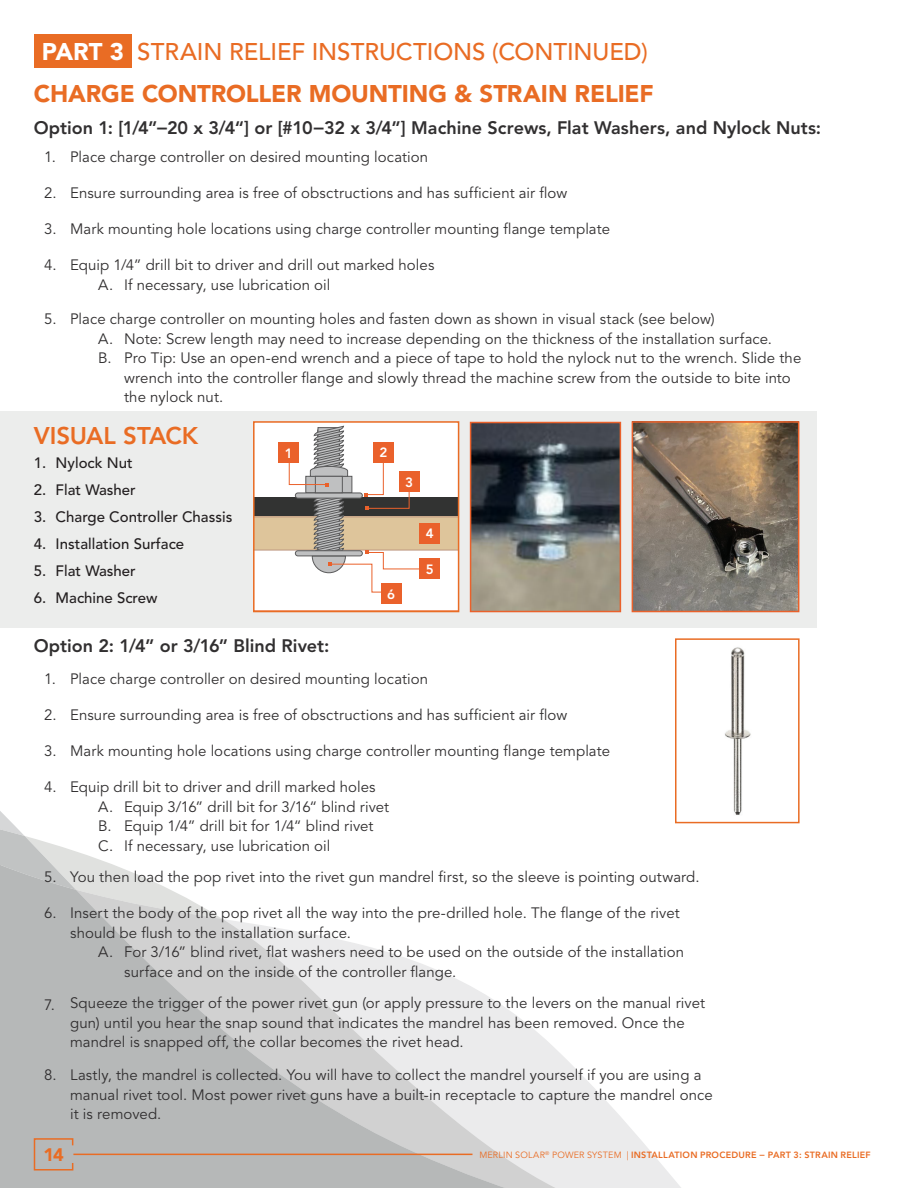
<style>
.page{position:relative;width:918px;height:1188px;background:#fff}
.page>*{position:absolute;margin:0;border:0;box-sizing:border-box;transform-origin:0 0}
._16pt_Avenir__65_Med{font:500 24px "Avenir LT Std";letter-spacing:-.005em;color:#e96c24}
._16pt_Avenir__65_Med-2{font:900 24px "Avenir LT Std";letter-spacing:-.005em;color:#e96c24}
._16pt_Avenir__65_Med-3{font:800 24px "Avenir LT Std";letter-spacing:-.005em;color:#e96c24}
._12pt_Avenir__85_Hea{font:800 18px "Avenir LT Std";color:#312f30}
.t1{font:900 18px "Avenir LT Std";color:#e96c24}
._10pt_Avenir__45_Boo{font:15px/19.5px "Avenir LT Std";letter-spacing:.005em;color:#312f30}
.t2{font:500 15px "Avenir LT Std";color:#231f20}
.t3{font:800 13.35px "Avenir LT Std";color:#fff}
.t4{font:800 9px "Avenir LT Std";letter-spacing:.025em;color:#e96c24}
.s1{font-weight:900;color:#fff}
.s2{font-weight:400}
</style>
<div class="page">
<svg style="left:585px;top:823px;width:215px;height:365px"></svg>
<svg style="left:549px;top:1043px;width:36px;height:145px;background:#ededee"></svg>
<svg style="left:0;top:811px;width:97px;height:48px"></svg>
<svg style="left:0;top:859px;width:549px;height:329px"></svg>
<svg style="left:33px;top:1137px;width:41px;height:34px"></svg>
<hr style="left:73px;top:1154px;width:399px;height:1px;background:#e96c24">
<div style="left:34px;top:34px;width:97px;height:33px;background:#e96c24"></div>
<div style="left:0;top:411px;width:817px;height:217px;background:#ecedec"></div>
<img style="left:635px;top:424px;width:161px;height:185px">
<div style="left:632px;top:421px;width:167px;height:191px;border:2px solid #ea612b"></div>
<img style="left:473px;top:425px;width:145px;height:184px">
<div style="left:470px;top:422px;width:151px;height:190px;border:2px solid #ea612b"></div>
<img style="left:725px;top:647px;width:26px;height:168px">
<div style="left:675px;top:638px;width:125px;height:185px;border:2px solid #e96c24"></div>
<svg style="left:256px;top:424px;width:200px;height:185px;background:#d9cabf"></svg>
<div style="left:253px;top:421px;width:206px;height:191px;border:2px solid #e96c24"></div>
<p class="_16pt_Avenir__65_Med" style="left:42px;top:38px;width:607px"><span class="s1">PART 3</span> STRAIN RELIEF INSTRUCTIONS (CONTINUED)</p>
<p class="_16pt_Avenir__65_Med-2" style="left:34px;top:79px;width:622px">CHARGE CONTROLLER MOUNTING &amp; STRAIN RELIEF</p>
<p class="_12pt_Avenir__85_Hea" style="left:34px;top:117px;width:789px">Option 1: [1/4”−20 x 3/4“] or [#10−32 x 3/4”] Machine Screws, Flat Washers, and Nylock Nuts:</p>
<p class="_10pt_Avenir__45_Boo" style="left:44px;top:148px;width:13px">1.</p>
<p class="_10pt_Avenir__45_Boo" style="left:44px;top:184px;width:14px">2.</p>
<p class="_10pt_Avenir__45_Boo" style="left:44px;top:220px;width:14px">3.</p>
<p class="_10pt_Avenir__45_Boo" style="left:44px;top:256px;width:14px">4.</p>
<p class="_10pt_Avenir__45_Boo" style="left:44px;top:310px;width:14px">5.</p>
<p class="_10pt_Avenir__45_Boo" style="left:70px;top:148px;width:360px">Place charge controller on desired mounting location</p>
<p class="_10pt_Avenir__45_Boo" style="left:70px;top:184px;width:499px">Ensure surrounding area is free of obsctructions and has sufficient air flow</p>
<p class="_10pt_Avenir__45_Boo" style="left:70px;top:220px;width:541px">Mark mounting hole locations using charge controller mounting flange template</p>
<p class="_10pt_Avenir__45_Boo" style="left:124px;top:256px;width:312px;text-indent:-54px">Equip 1/4” drill bit to driver and drill out marked holes<br>If necessary, use lubrication oil</p>
<p class="_10pt_Avenir__45_Boo" style="left:124px;top:310px;width:679px;text-indent:-54px">Place charge controller on mounting holes and fasten down as shown in visual stack (see below)<br>Note: Screw length may need to increase depending on the thickness of the installation surface.<br>Pro Tip: Use an open-end wrench and a piece of tape to hold the nylock nut to the wrench. Slide the wrench into the controller flange and slowly thread the machine screw from the outside to bite into the nylock nut.</p>
<p class="_10pt_Avenir__45_Boo" style="left:98px;top:275px;width:16px">A.</p>
<p class="_10pt_Avenir__45_Boo" style="left:98px;top:329px;width:16px">A.<br>B.</p>
<p class="_16pt_Avenir__65_Med-3" style="left:34px;top:421px;width:166px">VISUAL STACK</p>
<p class="t2" style="left:34px;top:454px;width:14px">1.</p>
<p class="t2" style="left:34px;top:481px;width:14px">2.</p>
<p class="t2" style="left:34px;top:508px;width:14px">3.</p>
<p class="t2" style="left:34px;top:535px;width:14px">4.</p>
<p class="t2" style="left:34px;top:562px;width:14px">5.</p>
<p class="t2" style="left:34px;top:589px;width:14px">6.</p>
<p class="t2" style="left:56px;top:454px;width:78px">Nylock Nut</p>
<p class="t2" style="left:56px;top:481px;width:82px">Flat Washer</p>
<p class="t2" style="left:56px;top:508px;width:178px">Charge Controller Chassis</p>
<p class="t2" style="left:56px;top:535px;width:130px">Installation Surface</p>
<p class="t2" style="left:56px;top:562px;width:82px">Flat Washer</p>
<p class="t2" style="left:56px;top:589px;width:103px">Machine Screw</p>
<p class="t3" style="left:285px;top:445px;width:9px">1</p>
<p class="_12pt_Avenir__85_Hea" style="left:34px;top:635px;width:297px">Option 2: 1/4” or 3/16” Blind Rivet:</p>
<p class="t3" style="left:379px;top:445px;width:9px">2</p>
<p class="t3" style="left:405px;top:474px;width:9px">3</p>
<p class="t3" style="left:387px;top:586px;width:9px">6</p>
<p class="t3" style="left:426px;top:526px;width:9px">4</p>
<p class="t3" style="left:426px;top:562px;width:9px">5</p>
<p class="_10pt_Avenir__45_Boo" style="left:44px;top:670px;width:13px">1.</p>
<p class="_10pt_Avenir__45_Boo" style="left:44px;top:706px;width:14px">2.</p>
<p class="_10pt_Avenir__45_Boo" style="left:44px;top:742px;width:14px">3.</p>
<p class="_10pt_Avenir__45_Boo" style="left:44px;top:778px;width:14px">4.</p>
<p class="_10pt_Avenir__45_Boo" style="left:44px;top:868px;width:14px">5.</p>
<p class="_10pt_Avenir__45_Boo" style="left:44px;top:904px;width:14px">6.</p>
<p class="_10pt_Avenir__45_Boo" style="left:44px;top:995px;width:12px">7.</p>
<p class="_10pt_Avenir__45_Boo" style="left:44px;top:1066px;width:14px">8.</p>
<p class="_10pt_Avenir__45_Boo" style="left:70px;top:670px;width:360px">Place charge controller on desired mounting location</p>
<p class="_10pt_Avenir__45_Boo" style="left:70px;top:706px;width:499px">Ensure surrounding area is free of obsctructions and has sufficient air flow</p>
<p class="_10pt_Avenir__45_Boo" style="left:70px;top:742px;width:541px">Mark mounting hole locations using charge controller mounting flange template</p>
<p class="_10pt_Avenir__45_Boo" style="left:124px;top:778px;width:267px;text-indent:-54px">Equip drill bit to driver and drill marked holes Equip 3/16” drill bit for 3/16“ blind rivet Equip 1/4” drill bit for 1/4“ blind rivet<br>If necessary, use lubrication oil</p>
<p class="_10pt_Avenir__45_Boo" style="left:70px;top:868px;width:631px">You then load the pop rivet into the rivet gun mandrel first, so the sleeve is pointing outward.</p>
<p class="_10pt_Avenir__45_Boo" style="left:70px;top:904px;width:611px">Insert the body of the pop rivet all the way into the pre-drilled hole. The flange of the rivet</p>
<p class="_10pt_Avenir__45_Boo" style="left:70px;top:923px;width:282px">should be flush to the installation surface.</p>
<p class="_10pt_Avenir__45_Boo" style="left:124px;top:943px;width:561px">For 3/16” blind rivet, flat washers need to be used on the outside of the installation</p>
<p class="_10pt_Avenir__45_Boo" style="left:124px;top:962px;width:334px">surface and on the inside of the controller flange.</p>
<p class="_10pt_Avenir__45_Boo" style="left:70px;top:994px;width:636px">Squeeze the trigger of the power rivet gun (or apply pressure to the levers on the manual rivet gun) until you hear the snap sound that indicates the mandrel has been removed. Once the mandrel is snapped off, the collar becomes the rivet head.</p>
<p class="_10pt_Avenir__45_Boo" style="left:70px;top:1066px;width:644px">Lastly, the mandrel is collected. You will have to collect the mandrel yourself if you are using a manual rivet tool. Most power rivet guns have a built-in receptacle to capture the mandrel once it is removed.</p>
<p class="_10pt_Avenir__45_Boo" style="left:98px;top:797px;width:16px;text-align:justify">A.<br>B.<br>C.</p>
<p class="_10pt_Avenir__45_Boo" style="left:98px;top:943px;width:16px">A.</p>
<p class="t1" style="left:43px;top:1144px;width:22px">14</p>
<p class="t4" style="left:479px;top:1149px;width:393px"><span class="s2">MERLIN SOLAR</span><sup>®</sup> <span class="s2">POWER SYSTEM |</span> INSTALLATION PROCEDURE − PART 3: STRAIN RELIEF</p>
</div>
